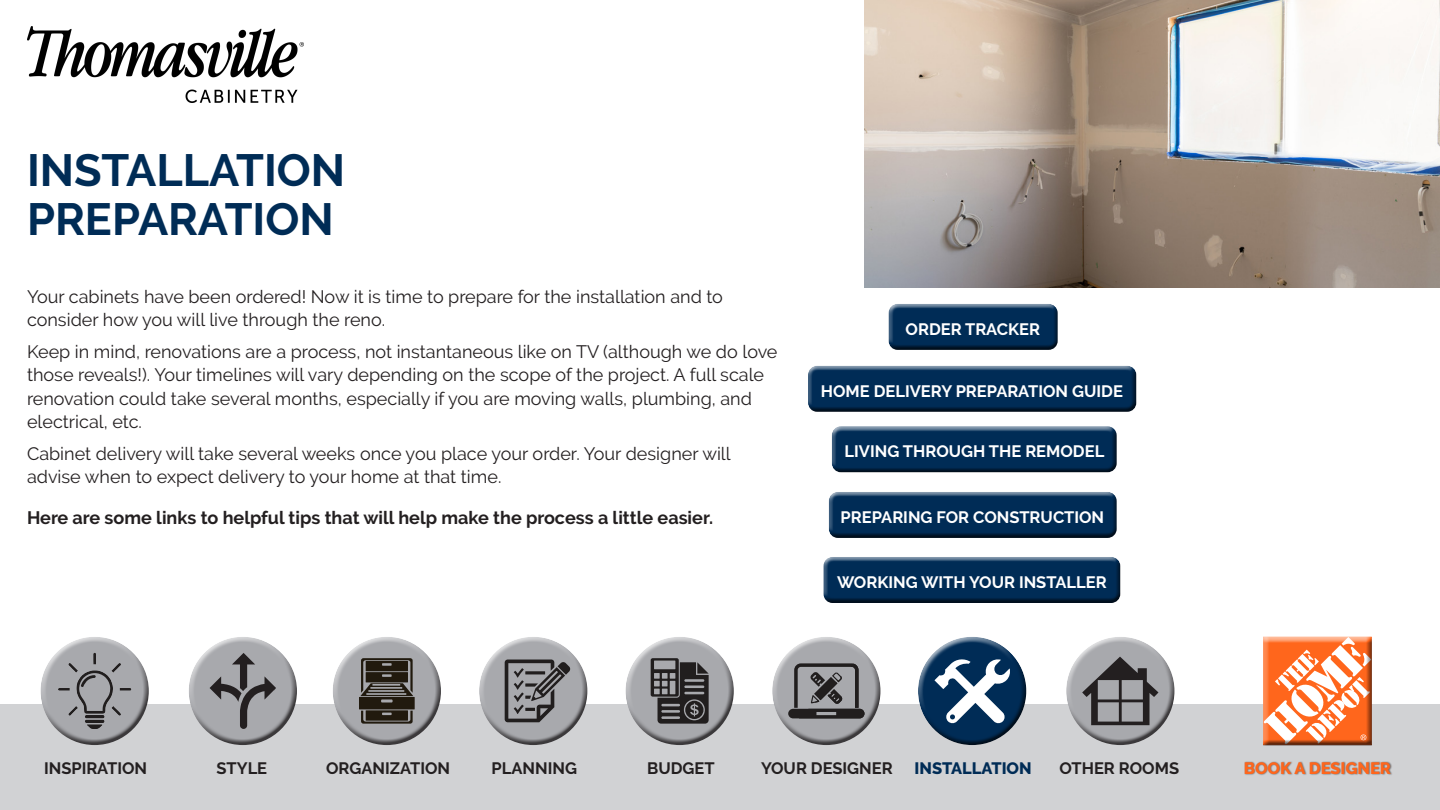
<style>
.page{position:relative;width:1440px;height:810px;background:#fff}
.page>*{position:absolute;margin:0;border:0;box-sizing:border-box;transform-origin:0 0}
.t1{font:700 45px/48.8px "Raleway";color:#002c56}
.t2{font:18px/23.1px "Raleway";color:#231f20}
.t3{font:700 18px "Raleway";color:#231f20}
.t4{font:700 16.5px "Raleway";color:#fff}
.t5{font:700 16.5px "Raleway";color:#231f20}
.t6{font:800 16.5px "Raleway";color:#ff661c}
.t7{font:800 16.5px "Raleway";color:#002c56}
</style>
<div class="page">
<div style="left:0;top:705px;width:1440px;height:105px;background:#d1d2d4"></div>
<div style="left:1244px;top:761px;width:149px;height:15px;background:#231f20;opacity:.55"></div>
<div style="left:36px;top:632px;width:109px;height:88px;background:#fff;opacity:.75"></div>
<div style="left:41px;top:654px;width:113px;height:95px;background:#231f20;opacity:.75"></div>
<div style="left:621px;top:632px;width:109px;height:88px;background:#fff;opacity:.75"></div>
<div style="left:626px;top:654px;width:113px;height:95px;background:#231f20;opacity:.75"></div>
<div style="left:328px;top:632px;width:110px;height:88px;background:#fff;opacity:.75"></div>
<div style="left:334px;top:654px;width:112px;height:95px;background:#231f20;opacity:.75"></div>
<div style="left:917px;top:636px;width:106px;height:84px;background:#fff;opacity:.75"></div>
<div style="left:919px;top:654px;width:108px;height:91px;background:#231f20;opacity:.75"></div>
<div style="left:184px;top:632px;width:110px;height:88px;background:#fff;opacity:.75"></div>
<div style="left:190px;top:654px;width:112px;height:95px;background:#231f20;opacity:.75"></div>
<div style="left:768px;top:632px;width:109px;height:88px;background:#fff;opacity:.75"></div>
<div style="left:773px;top:654px;width:113px;height:95px;background:#231f20;opacity:.75"></div>
<div style="left:475px;top:632px;width:109px;height:88px;background:#fff;opacity:.75"></div>
<div style="left:480px;top:654px;width:112px;height:95px;background:#231f20;opacity:.75"></div>
<div style="left:1062px;top:632px;width:109px;height:88px;background:#fff;opacity:.75"></div>
<div style="left:1067px;top:654px;width:112px;height:95px;background:#231f20;opacity:.75"></div>
<img style="left:27px;top:27px;width:277px;height:76px">
<div style="left:828px;top:422px;width:292px;height:49px;background:#fff;opacity:.75"></div>
<div style="left:829px;top:427px;width:293px;height:49px;background:#231f20;opacity:.75"></div>
<div style="left:884px;top:300px;width:177px;height:48px;background:#fff;opacity:.75"></div>
<div style="left:885px;top:305px;width:177px;height:49px;background:#231f20;opacity:.75"></div>
<div style="left:825px;top:488px;width:295px;height:49px;background:#fff;opacity:.75"></div>
<div style="left:826px;top:493px;width:296px;height:49px;background:#231f20;opacity:.75"></div>
<div style="left:804px;top:362px;width:335px;height:49px;background:#fff;opacity:.75"></div>
<div style="left:805px;top:367px;width:337px;height:49px;background:#231f20;opacity:.75"></div>
<div style="left:820px;top:553px;width:303px;height:49px;background:#fff;opacity:.75"></div>
<div style="left:820px;top:558px;width:306px;height:49px;background:#231f20;opacity:.75"></div>
<img style="left:864px;top:0;width:576px;height:288px">
<div style="left:1258px;top:635px;width:117px;height:114px;background:#231f20;opacity:.75"></div>
<p class="t1" style="left:27px;top:146px;width:320px">INSTALLATION<br>PREPARATION</p>
<p class="t2" style="left:27px;top:285px;width:697px">Your cabinets have been ordered! Now it is time to prepare for the installation and to consider how you will live through the reno.</p>
<p class="t2" style="left:27px;top:340px;width:752px">Keep in mind, renovations are a process, not instantaneous like on TV (although we do love those reveals!). Your timelines will vary depending on the scope of the project. A full scale renovation could take several months, especially if you are moving walls, plumbing, and electrical, etc.</p>
<p class="t2" style="left:27px;top:442px;width:705px">Cabinet delivery will take several weeks once you place your order. Your designer will advise when to expect delivery to your home at that time.</p>
<p class="t3" style="left:27px;top:507px;width:688px">Here are some links to helpful tips that will help make the process a little easier.</p>
<p class="t4" style="left:906px;top:319px;width:136px">ORDER TRACKER</p>
<p class="t4" style="left:821px;top:381px;width:304px">HOME DELIVERY PREPARATION GUIDE</p>
<p class="t4" style="left:845px;top:442px;width:261px">LIVING THROUGH THE REMODEL</p>
<p class="t4" style="left:841px;top:507px;width:265px">PREPARING FOR CONSTRUCTION</p>
<p class="t4" style="left:837px;top:572px;width:271px">WORKING WITH YOUR INSTALLER</p>
<p class="t5" style="left:44px;top:759px;width:105px">INSPIRATION</p>
<p class="t5" style="left:217px;top:759px;width:52px">STYLE</p>
<p class="t5" style="left:326px;top:759px;width:126px">ORGANIZATION</p>
<p class="t5" style="left:492px;top:759px;width:87px">PLANNING</p>
<p class="t5" style="left:647px;top:759px;width:69px">BUDGET</p>
<p class="t5" style="left:761px;top:759px;width:133px">YOUR DESIGNER</p>
<p class="t7" style="left:915px;top:759px;width:119px">INSTALLATION</p>
<p class="t5" style="left:1060px;top:759px;width:121px">OTHER ROOMS</p>
<p class="t6" style="left:1244px;top:759px;width:149px">BOOK A DESIGNER</p>
</div>
